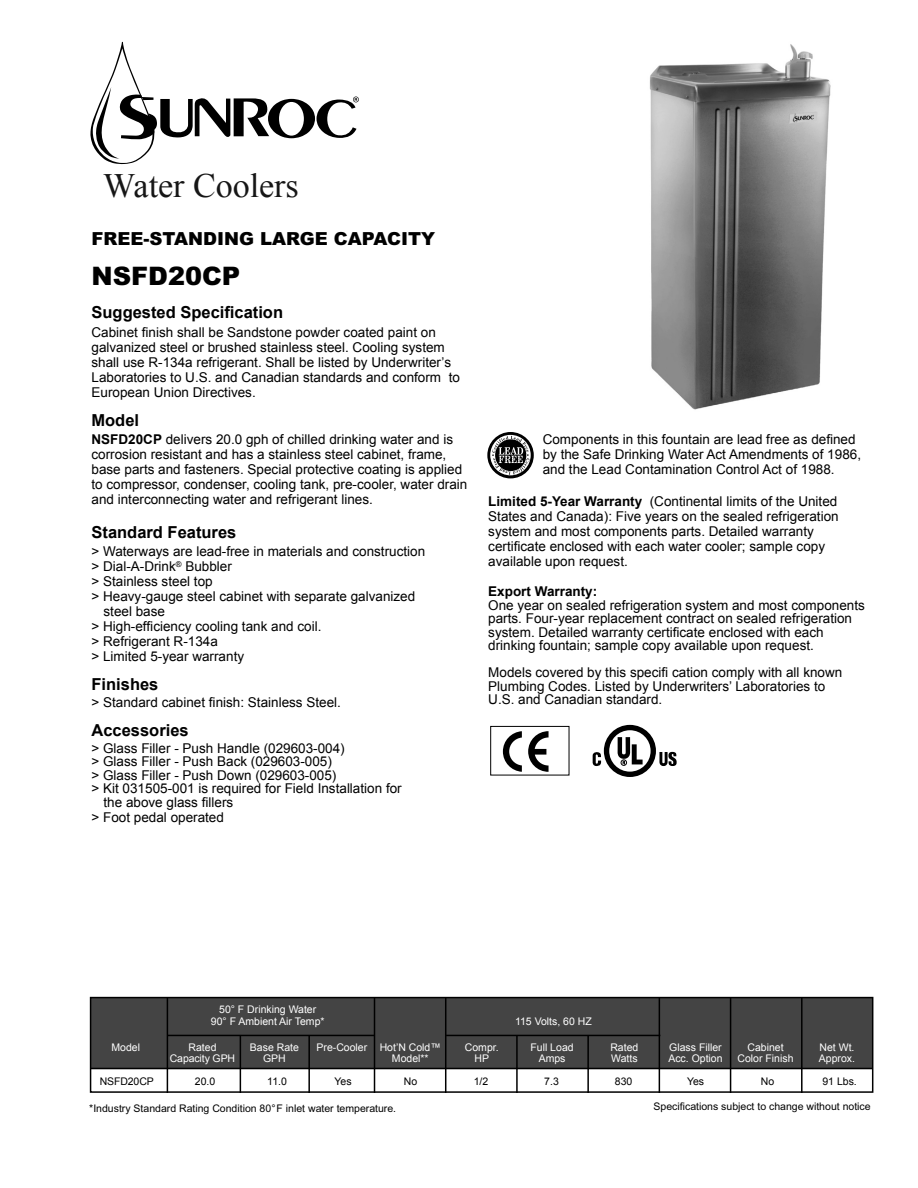
<style>
.page{position:relative;width:918px;height:1188px;background:#fff}
.page>*{position:absolute;margin:0;border:0;box-sizing:border-box;transform-origin:0 0}
.t1{font:34.2px "Times New Roman";color:#161616}
.t2{font:900 25.5px "Arial MT Std";color:#000}
.t3{font:900 18px "Arial MT Std";color:#000}
.t4{font:700 16.5px "Arial";color:#000}
.t5{font:13.5px/15px "Arial";color:#000}
.t6{font:700 13.5px "Arial";color:#000}
.t7{font:10.5px/10.5px "Arial";color:#fff;text-align:center}
.t8{font:10.5px "Arial MT Std";color:#000}
.t9{font:10.5px "Arial";letter-spacing:-.005em;color:#000}
.s1{font-weight:700}
</style>
<div class="page">
<div style="left:487px;top:432px;width:47px;height:46px;border:2px solid #000;border-radius:50%"></div>
<div style="left:489px;top:433px;width:43px;height:44px;border:2px solid #000;border-radius:50%"></div>
<svg style="left:492px;top:436px;width:38px;height:39px"></svg>
<div style="left:91px;top:998px;width:782px;height:71px;background:#444"></div>
<hr style="left:91px;top:1068px;width:782px;height:1px;background:#000">
<hr style="left:730px;top:998px;width:1px;height:94px;background:#000">
<hr style="left:659px;top:998px;width:1px;height:94px;background:#000">
<hr style="left:587px;top:1035px;width:2px;height:57px;background:#000">
<hr style="left:516px;top:1035px;width:2px;height:57px;background:#000">
<hr style="left:445px;top:998px;width:1px;height:94px;background:#000">
<hr style="left:374px;top:998px;width:1px;height:94px;background:#000">
<hr style="left:308px;top:1035px;width:2px;height:57px;background:#000">
<hr style="left:240px;top:1035px;width:1px;height:57px;background:#000">
<hr style="left:167px;top:998px;width:1px;height:94px;background:#000">
<hr style="left:801px;top:998px;width:2px;height:94px;background:#000">
<hr style="left:167px;top:1035px;width:207px;height:1px;background:#000">
<hr style="left:446px;top:1035px;width:214px;height:1px;background:#000">
<div style="left:90px;top:997px;width:783px;height:96px;border:2px solid #000"></div>
<svg style="left:593px;top:725px;width:84px;height:52px"></svg>
<div style="left:490px;top:726px;width:79px;height:49px;border:1px solid #000"></div>
<svg style="left:503px;top:731px;width:19px;height:41px"></svg>
<svg style="left:528px;top:731px;width:21px;height:41px"></svg>
<svg style="left:90px;top:42px;width:269px;height:122px"></svg>
<img style="left:649px;top:44px;width:182px;height:366px">
<h1 class="t1" style="left:103px;top:167px;width:197px">Water Coolers</h1>
<h3 class="t3" style="left:92px;top:231px;width:345px">FREE-STANDING LARGE CAPACITY</h3>
<h2 class="t2" style="left:92px;top:265px;width:150px">NSFD20CP</h2>
<p class="t4" style="left:92px;top:304px;width:193px">Suggested Specification</p>
<p class="t5" style="left:92px;top:325px;width:370px">Cabinet finish shall be Sandstone powder coated paint on galvanized steel or brushed stainless steel. Cooling system shall use R-134a refrigerant. Shall be listed by Underwriter’s Laboratories to U.S. and Canadian standards and conform to European Union Directives.</p>
<p class="t4" style="left:92px;top:411px;width:49px">Model</p>
<p class="t5" style="left:92px;top:432px;width:377px"><span class="s1">NSFD20CP</span> delivers 20.0 gph of chilled drinking water and is corrosion resistant and has a stainless steel cabinet, frame, base parts and fasteners. Special protective coating is applied to compressor, condenser, cooling tank, pre-cooler, water drain and interconnecting water and refrigerant lines.</p>
<p class="t4" style="left:92px;top:523px;width:146px">Standard Features</p>
<p class="t5" style="left:92px;top:544px;width:335px">&gt; Waterways are lead-free in materials and construction</p>
<p class="t5" style="left:92px;top:559px;width:142px">&gt; Dial-A-Drink<sup>®</sup> Bubbler</p>
<p class="t5" style="left:91px;top:574px;width:123px">&gt; Stainless steel top</p>
<p class="t5" style="left:91px;top:589px;width:325px">&gt; Heavy-gauge steel cabinet with separate galvanized</p>
<p class="t5" style="left:104px;top:604px;width:63px">steel base</p>
<p class="t5" style="left:91px;top:619px;width:231px">&gt; High-efficiency cooling tank and coil.</p>
<p class="t5" style="left:91px;top:634px;width:128px">&gt; Refrigerant R-134a</p>
<p class="t5" style="left:91px;top:649px;width:154px">&gt; Limited 5-year warranty</p>
<p class="t4" style="left:92px;top:675px;width:68px">Finishes</p>
<p class="t5" style="left:92px;top:695px;width:251px">&gt; Standard cabinet finish: Stainless Steel.</p>
<p class="t4" style="left:92px;top:721px;width:99px">Accessories</p>
<p class="t5" style="left:92px;top:741px;width:255px">&gt; Glass Filler - Push Handle (029603-004)</p>
<p class="t5" style="left:92px;top:754px;width:242px">&gt; Glass Filler - Push Back (029603-005)</p>
<p class="t5" style="left:92px;top:768px;width:246px">&gt; Glass Filler - Push Down (029603-005)</p>
<p class="t5" style="left:92px;top:781px;width:312px">&gt; Kit 031505-001 is required for Field Installation for</p>
<p class="t5" style="left:104px;top:795px;width:131px">the above glass fillers</p>
<p class="t5" style="left:92px;top:810px;width:134px">&gt; Foot pedal operated</p>
<p class="t5" style="left:543px;top:432px;width:320px">Components in this fountain are lead free as defined by the Safe Drinking Water Act Amendments of 1986, and the Lead Contamination Control Act of 1988.</p>
<p class="t5" style="left:488px;top:494px;width:352px"><span class="s1">Limited 5-Year Warranty</span> (Continental limits of the United States and Canada): Five years on the sealed refrigeration system and most components parts. Detailed warranty certificate enclosed with each water cooler; sample copy available upon request.</p>
<p class="t6" style="left:488px;top:584px;width:111px">Export Warranty:</p>
<p class="t5" style="left:488px;top:598px;width:378px;line-height:13.5px">One year on sealed refrigeration system and most components parts. Four-year replacement contract on sealed refrigeration system. Detailed warranty certificate enclosed with each drinking fountain; sample copy available upon request.</p>
<p class="t5" style="left:488px;top:666px;width:356px;line-height:13.5px">Models covered by this specifi cation comply with all known<br>Plumbing Codes. Listed by Underwriters’ Laboratories to<br>U.S. and Canadian standard.</p>
<p class="t7" style="left:211px;top:1003px;width:115px;line-height:12px">50° F Drinking Water<br>90° F Ambient Air Temp*</p>
<p class="t7" style="left:515px;top:1016px;width:78px">115 Volts, 60 HZ</p>
<p class="t7" style="left:170px;top:1042px;width:67px">Rated<br>Capacity GPH</p>
<p class="t7" style="left:250px;top:1042px;width:51px">Base Rate<br>GPH</p>
<p class="t7" style="left:392px;top:1042px;width:50px;text-align:left;text-indent:-75px">Pre-Cooler Hot’N Cold™<br>Model**</p>
<p class="t7" style="left:465px;top:1042px;width:35px">Compr.<br>HP</p>
<p class="t7" style="left:530px;top:1042px;width:45px">Full Load<br>Amps</p>
<p class="t7" style="left:610px;top:1042px;width:30px;text-align:left">Rated<br>Watts</p>
<p class="t7" style="left:668px;top:1042px;width:56px;text-align:left">Glass Filler<br>Acc. Option</p>
<p class="t7" style="left:738px;top:1042px;width:58px">Cabinet<br>Color Finish</p>
<p class="t7" style="left:819px;top:1042px;width:38px;text-align:left">Net Wt.<br>Approx.</p>
<p class="t7" style="left:111px;top:1042px;width:30px">Model</p>
<p class="t9" style="left:100px;top:1076px;width:56px">NSFD20CP</p>
<p class="t9" style="left:195px;top:1076px;width:22px">20.0</p>
<p class="t9" style="left:267px;top:1076px;width:21px">11.0</p>
<p class="t9" style="left:335px;top:1076px;width:19px">Yes</p>
<p class="t9" style="left:404px;top:1076px;width:15px">No</p>
<p class="t9" style="left:474px;top:1076px;width:16px">1/2</p>
<p class="t9" style="left:544px;top:1076px;width:16px">7.3</p>
<p class="t9" style="left:615px;top:1076px;width:19px">830</p>
<p class="t9" style="left:687px;top:1076px;width:19px">Yes</p>
<p class="t9" style="left:761px;top:1076px;width:15px">No</p>
<p class="t9" style="left:822px;top:1076px;width:36px">91 Lbs.</p>
<p class="t8" style="left:654px;top:1103px;width:219px">Specifications subject to change without notice</p>
<p class="t8" style="left:89px;top:1104px;width:308px">*Industry Standard Rating Condition 80°F inlet water temperature.</p>
</div>
